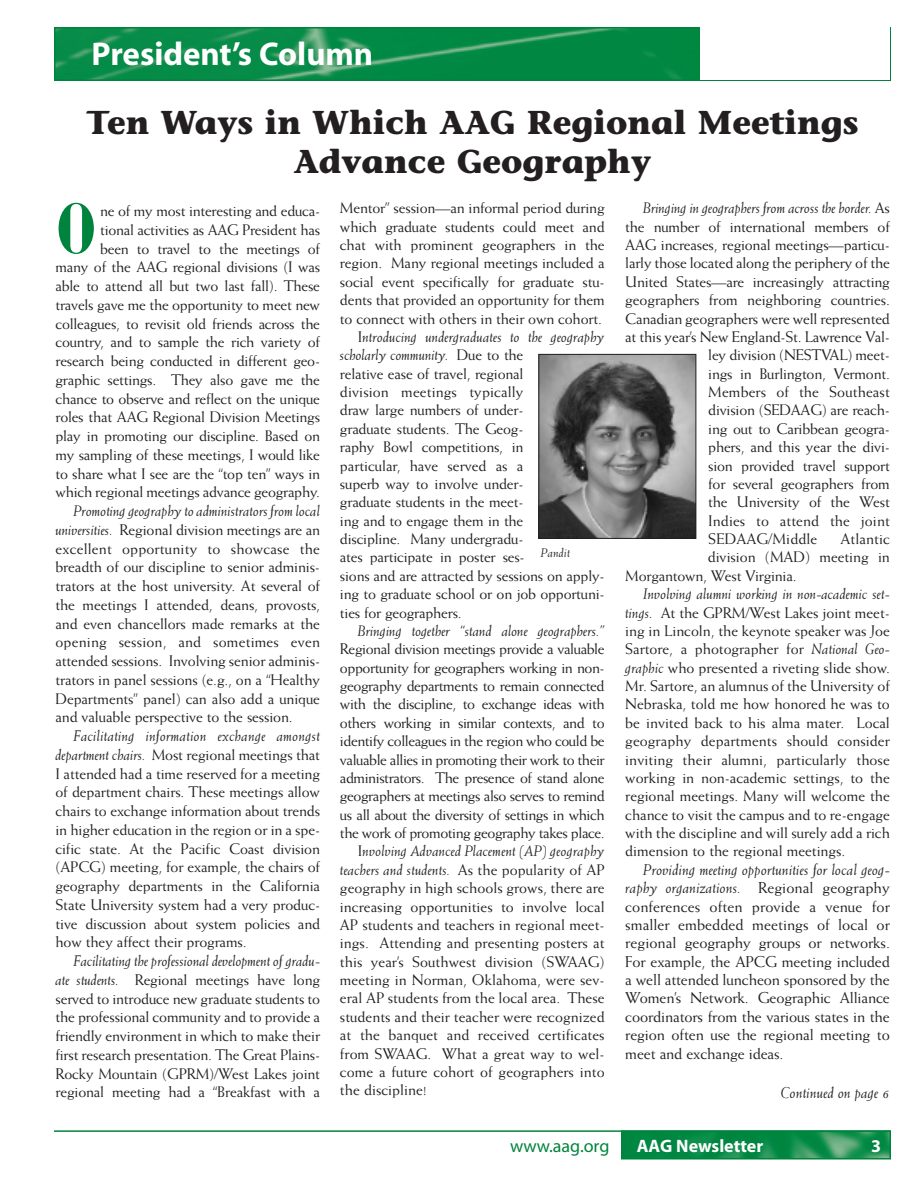
<style>
.page{position:relative;width:918px;height:1188px;background:#fff}
.page>*{position:absolute;margin:0;border:0;box-sizing:border-box;transform-origin:0 0}
.t1{font:700 condensed 69.9px "Bauer Bodoni";color:#00843d}
.t2{font:700 33px/39.6px "Stone Informal";color:#231f20;text-align:center}
.t3{font:700 33px "Myriad";color:#fff}
.t4{font:700 18px "Myriad";color:#fff}
.t5{font:18px "Myriad";color:#00843d}
.t6{font:15.75px/18.5px "Weiss";letter-spacing:-.01em;color:#231f20;text-align:justify}
.t7{font:italic 15.75px "Weiss";color:#231f20}
.t8{font:15.3px/18.3px "Weiss";letter-spacing:-.015em;color:#231f20;text-align:justify}
.t9{font:15.3px "Weiss";letter-spacing:.005em;color:#231f20}
.t10{font:italic 15.3px "Weiss";letter-spacing:-.015em;color:#231f20}
.t11{font:italic 12.75px "Weiss";letter-spacing:.01em;color:#231f20}
.s1{font-style:normal}
.s2{font-style:italic}
</style>
<div class="page">
<img style="left:57px;top:30px;width:643px;height:48px">
<div style="left:54px;top:27px;width:837px;height:54px;border:2px solid #00843d"></div>
<div style="left:700px;top:27px;width:191px;height:54px;border:2px solid #00843d"></div>
<div style="left:700px;top:28px;width:190px;height:52px;background:#fff"></div>
<img style="left:540px;top:356px;width:154px;height:181px">
<div style="left:538px;top:354px;width:158px;height:185px;border:1px solid #231f20"></div>
<img style="left:624px;top:1133px;width:264px;height:24px">
<div style="left:621px;top:1130px;width:270px;height:30px;border:2px solid #00843d"></div>
<hr style="left:54px;top:1130px;width:837px;height:2px;background:#00843d">
<p class="t3" style="left:91px;top:42px;width:283px">President’s Column</p>
<h1 class="t2" style="left:86px;top:106px;width:774px">Ten Ways in Which AAG Regional Meetings<br>Advance Geography</h1>
<p class="t1" style="left:56px;top:202px;width:43px">O</p>
<p class="t10" style="left:643px;top:202px;width:248px">Bringing in geographers from across the border. <span class="s1">As</span></p>
<p class="t8" style="left:625px;top:218px;width:266px">the number of international members of</p>
<p class="t8" style="left:625px;top:237px;width:266px">AAG increases, regional meetings—particu-</p>
<p class="t8" style="left:625px;top:255px;width:266px">larly those located along the periphery of the</p>
<p class="t8" style="left:625px;top:274px;width:266px">United States—are increasingly attracting</p>
<p class="t8" style="left:625px;top:292px;width:266px">geographers from neighboring countries.</p>
<p class="t8" style="left:625px;top:310px;width:266px">Canadian geographers were well represented</p>
<p class="t8" style="left:625px;top:329px;width:266px">at this year’s New England-St. Lawrence Val-</p>
<p class="t8" style="left:708px;top:347px;width:183px">ley division (NESTVAL) meet-</p>
<p class="t8" style="left:708px;top:365px;width:183px">ings in Burlington, Vermont.</p>
<p class="t9" style="left:708px;top:386px;width:183px">Members of the Southeast</p>
<p class="t8" style="left:708px;top:402px;width:183px">division (SEDAAG) are reach-</p>
<p class="t8" style="left:708px;top:421px;width:183px">ing out to Caribbean geogra-</p>
<p class="t8" style="left:708px;top:439px;width:183px">phers, and this year the divi-</p>
<p class="t8" style="left:708px;top:457px;width:183px">sion provided travel support</p>
<p class="t8" style="left:708px;top:476px;width:183px">for several geographers from</p>
<p class="t8" style="left:708px;top:494px;width:183px">the University of the West</p>
<p class="t9" style="left:708px;top:514px;width:183px">Indies to attend the joint</p>
<p class="t9" style="left:708px;top:533px;width:111px">SEDAAG/Middle</p>
<p class="t8" style="left:340px;top:200px;width:266px">Mentor” session—an informal period during which graduate students could meet and chat with prominent geographers in the region. Many regional meetings included a social event specifically for graduate stu&shy;dents that provided an opportunity for them to connect with others in their own cohort.</p>
<p class="t8" style="left:340px;top:329px;width:266px;text-align:left;text-indent:18px">I<span class="s2">ntroducing undergraduates to the geography scholarly community.</span> Due to the<br>relative ease of travel, regional<br>division meetings typically<br>draw large numbers of under-<br>graduate students. The Geog-<br>raphy Bowl competitions, in<br>particular, have served as a<br>superb way to involve under-<br>graduate students in the meet-<br>ing and to engage them in the<br>discipline. Many undergradu-<br>ates participate in poster ses-<br>sions and are attracted by sessions on apply&shy;ing to graduate school or on job opportuni&shy;ties for geographers.</p>
<p class="t8" style="left:340px;top:623px;width:266px;text-indent:18px"><span class="s2">Bringing together “stand alone geographers.” </span>Regional division meetings provide a valuable opportunity for geographers working in non&shy;geography departments to remain connected with the discipline, to exchange ideas with others working in similar contexts, and to identify colleagues in the region who could be valuable allies in promoting their work to their administrators. The presence of stand alone geographers at meetings also serves to remind us all about the diversity of settings in which the work of promoting geography takes place.</p>
<p class="t8" style="left:340px;top:843px;width:266px;text-indent:18px">I<span class="s2">nvolving Advanced Placement (AP) geography teachers and students.</span> As the popularity of AP geography in high schools grows, there are increasing opportunities to involve local AP students and teachers in regional meet&shy;ings. Attending and presenting posters at this year’s Southwest division (SWAAG) meeting in Norman, Oklahoma, were sev&shy;eral AP students from the local area. These students and their teacher were recognized at the banquet and received certificates from SWAAG. What a great way to wel&shy;come a future cohort of geographers into the discipline!</p>
<p class="t8" style="left:56px;top:203px;width:266px;line-height:18.8px;text-align:right">ne of my most interesting and educa-<br>tional activities as AAG President has<br>been to travel to the meetings of<br>many of the AAG regional divisions (I was able to attend all but two last fall). These travels gave me the opportunity to meet new colleagues, to revisit old friends across the country, and to sample the rich variety of research being conducted in different geo&shy;graphic settings. They also gave me the chance to observe and reflect on the unique roles that AAG Regional Division Meetings play in promoting our discipline. Based on my sampling of these meetings, I would like to share what I see are the “top ten” ways in which regional meetings advance geography.</p>
<p class="t8" style="left:55px;top:503px;width:266px;line-height:18.8px;text-indent:18px"><span class="s2">Promoting geography to administrators from local universities.</span> Regional division meetings are an excellent opportunity to showcase the breadth of our discipline to senior adminis&shy;trators at the host university. At several of the meetings I attended, deans, provosts, and even chancellors made remarks at the opening session, and sometimes even attended sessions. Involving senior adminis&shy;trators in panel sessions (e.g., on a “Healthy Departments” panel) can also add a unique and valuable perspective to the session.</p>
<p class="t8" style="left:55px;top:728px;width:266px;line-height:18.8px;text-indent:18px"><span class="s2">Facilitating information exchange amongst department chairs.</span> Most regional meetings that I attended had a time reserved for a meeting of department chairs. These meetings allow chairs to exchange information about trends in higher education in the region or in a spe&shy;cific state. At the Pacific Coast division (APCG) meeting, for example, the chairs of geography departments in the California State University system had a very produc&shy;tive discussion about system policies and how they affect their programs.</p>
<p class="t8" style="left:56px;top:953px;width:266px;line-height:18.8px;text-indent:18px"><span class="s2">Facilitating the professional development of gradu&shy;ate students.</span> Regional meetings have long served to introduce new graduate students to the professional community and to provide a friendly environment in which to make their first research presentation. The Great Plains-Rocky Mountain (GPRM)/West Lakes joint regional meeting had a “Breakfast with a</p>
<p class="t8" style="left:708px;top:531px;width:184px;text-align:right">Atlantic<br>division (MAD) meeting in</p>
<p class="t8" style="left:625px;top:568px;width:173px">Morgantown, West Virginia.</p>
<p class="t8" style="left:625px;top:586px;width:266px;text-indent:18px"><span class="s2">Involving alumni working in non-academic set&shy;tings.</span> At the GPRM/West Lakes joint meet&shy;ing in Lincoln, the keynote speaker was Joe Sartore, a photographer for <span class="s2">National Geo&shy;graphic</span> who presented a riveting slide show.<br>Mr. Sartore, an alumnus of the University of Nebraska, told me how honored he was to be invited back to his alma mater. Local geography departments should consider inviting their alumni, particularly those working in non-academic settings, to the regional meetings. Many will welcome the chance to visit the campus and to re-engage with the discipline and will surely add a rich dimension to the regional meetings.</p>
<p class="t6" style="left:625px;top:861px;width:266px;text-indent:18px"><span class="s2">Providing meeting opportunities for local geog&shy;raphy organizations.</span> Regional geography conferences often provide a venue for smaller embedded meetings of local or regional geography groups or networks.<br>For example, the APCG meeting included a well attended luncheon sponsored by the Women’s Network. Geographic Alliance coordinators from the various states in the region often use the regional meeting to meet and exchange ideas.</p>
<p class="t7" style="left:781px;top:1086px;width:110px">Continued on page 6</p>
<p class="t11" style="left:541px;top:547px;width:31px">Pandit</p>
<p class="t5" style="left:510px;top:1140px;width:101px">www.aag.org</p>
<p class="t4" style="left:637px;top:1139px;width:128px">AAG Newsletter</p>
<p class="t4" style="left:871px;top:1139px;width:11px">3</p>
</div>
